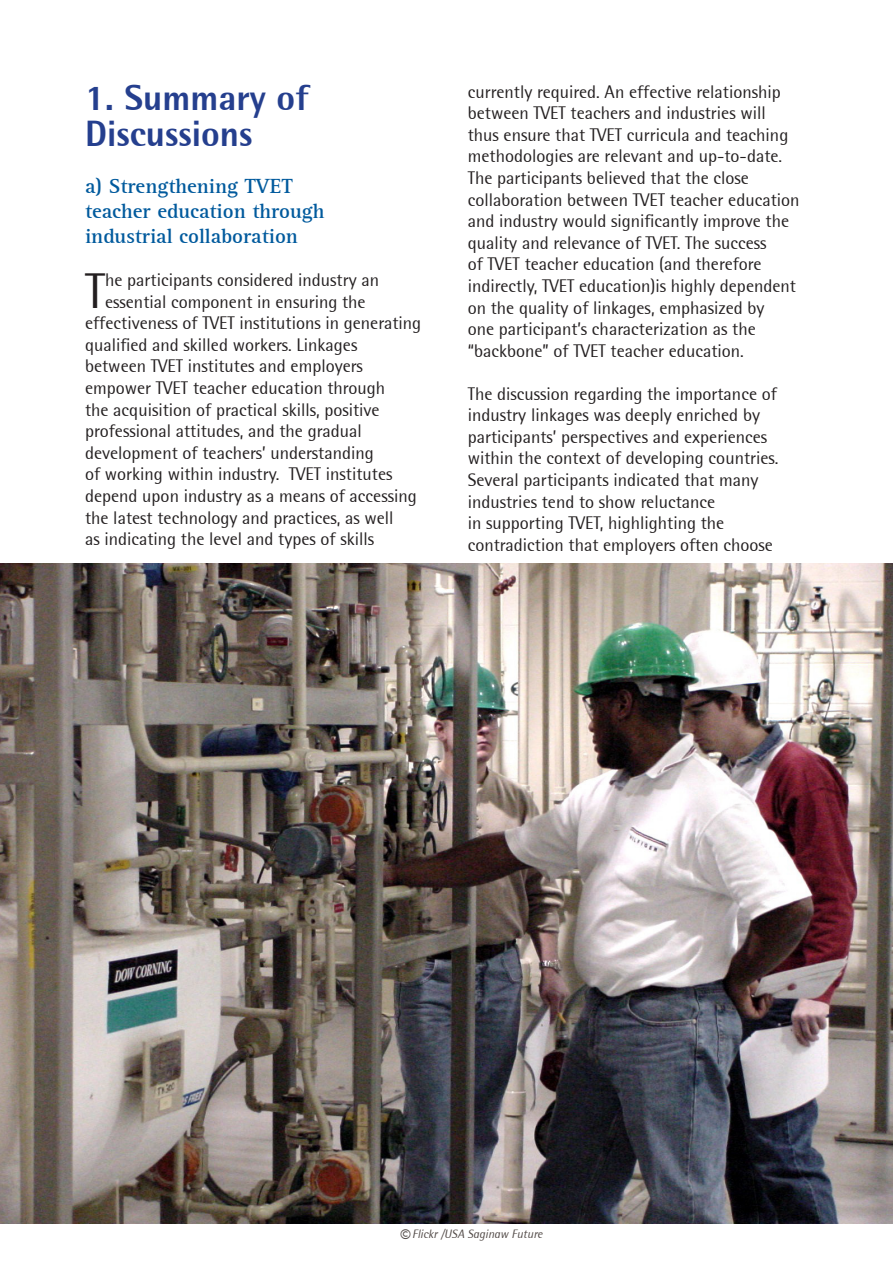
<style>
.page{position:relative;width:893px;height:1263px;background:#fff}
.page>*{position:absolute;margin:0;border:0;box-sizing:border-box;transform-origin:0 0}
.First_Paragraph{font:49.35px "Rotis Semi Sans";color:#231f20}
.Main_Heading_Topic{font:800 36px/36px "Rotis Semi Sans";color:#253f8e}
.Heading{font:700 21px/25.2px "Rotis Serif";color:#015a9d}
.First_Paragraph-2{font:18px/21.6px "Rotis Semi Sans";color:#231f20}
.Paragraph_Style_2{font:italic 12px "Rotis Semi Sans";color:#524a47}
.s1{font-size:21px}
</style>
<div class="page">
<img style="left:0;top:563px;width:893px;height:660px">
<p class="Main_Heading_Topic" style="left:85px;top:79px;width:225px">1. Summary of<br>Discussions</p>
<p class="Heading" style="left:85px;top:174px;width:241px">a) Strengthening TVET teacher education through industrial collaboration</p>
<p class="First_Paragraph" style="left:85px;top:262px;width:22px">T</p>
<p class="First_Paragraph-2" style="left:105px;top:269px;width:276px">he participants considered industry an</p>
<p class="First_Paragraph-2" style="left:105px;top:291px;width:262px">essential component in ensuring the</p>
<p class="First_Paragraph-2" style="left:85px;top:312px;width:338px">effectiveness of TVET institutions in generating</p>
<p class="First_Paragraph-2" style="left:85px;top:334px;width:274px">qualified and skilled workers. Linkages</p>
<p class="First_Paragraph-2" style="left:85px;top:355px;width:279px">between TVET institutes and employers</p>
<p class="First_Paragraph-2" style="left:85px;top:377px;width:302px">empower TVET teacher education through</p>
<p class="First_Paragraph-2" style="left:85px;top:399px;width:296px">the acquisition of practical skills, positive</p>
<p class="First_Paragraph-2" style="left:85px;top:420px;width:278px">professional attitudes, and the gradual</p>
<p class="First_Paragraph-2" style="left:85px;top:442px;width:290px">development of teachers’ understanding</p>
<p class="First_Paragraph-2" style="left:85px;top:463px;width:309px">of working within industry. TVET institutes</p>
<p class="First_Paragraph-2" style="left:85px;top:485px;width:333px">depend upon industry as a means of accessing</p>
<p class="First_Paragraph-2" style="left:85px;top:507px;width:310px">the latest technology and practices, as well</p>
<p class="First_Paragraph-2" style="left:85px;top:528px;width:290px">as indicating the level and types of skills</p>
<p class="First_Paragraph-2" style="left:468px;top:80px;width:333px">currently required. An effective relationship between TVET teachers and industries will thus ensure that TVET curricula and teaching methodologies are relevant and up-to-date.<br>The participants believed that the close collaboration between TVET teacher education and industry would significantly improve the quality and relevance of TVET. The success<br>of TVET teacher education (and therefore indirectly, TVET education)is highly dependent on the quality of linkages, emphasized by<br>one participant’s characterization as the “backbone” of TVET teacher education.</p>
<p class="First_Paragraph-2" style="left:468px;top:383px;width:312px">The discussion regarding the importance of industry linkages was deeply enriched by participants’ perspectives and experiences within the context of developing countries.<br>Several participants indicated that many industries tend to show reluctance<br>in supporting TVET, highlighting the contradiction that employers often choose</p>
<p class="Paragraph_Style_2" style="left:399px;top:1227px;width:145px"><span class="s1">©</span> Flickr /USA Saginaw Future</p>
</div>
